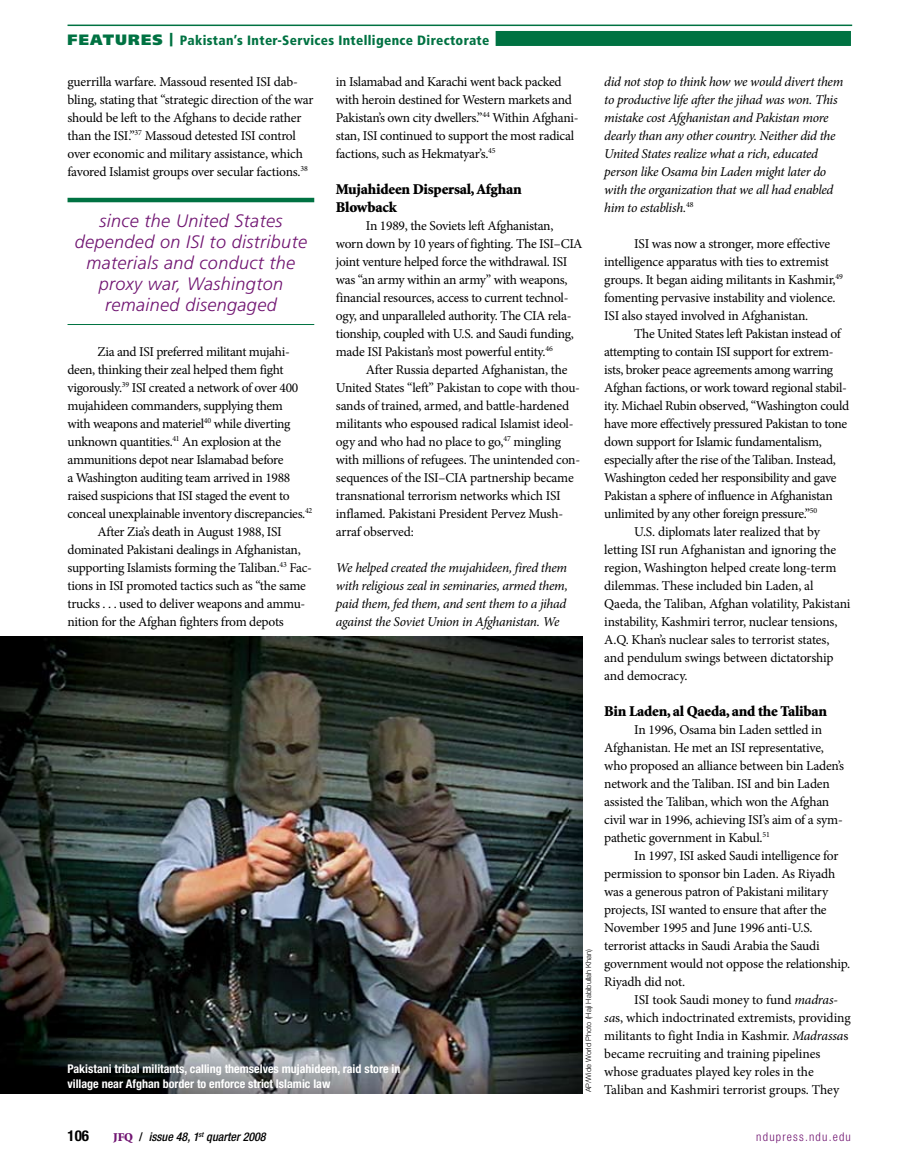
<style>
.page{position:relative;width:905px;height:1175px;background:#fff}
.page>*{position:absolute;margin:0;border:0;box-sizing:border-box;transform-origin:0 0}
.t1{font:italic 300 18px/21px "Frutiger LT Std";letter-spacing:.02em;color:#701471;text-align:center}
.t2{font:900 15px/18px "Minion Std";letter-spacing:-.015em;color:#000}
.t3{font:700 condensed 15px "Helvetica Neue LT Std";color:#000}
.t4{font:13.5px/18px "Minion Pro";letter-spacing:-.02em;color:#000}
.t5{font:italic 13.5px/18px "Minion Pro";letter-spacing:-.025em;color:#000;text-align:justify}
.t6{font:900 condensed 13.5px "Frutiger LT Std";letter-spacing:.025em;color:#007242}
.t7{font:700 condensed 12px/15px "Helvetica Neue LT Std";color:#fff}
.t8{font:italic 500 condensed 12px "Helvetica Neue LT Std";color:#000}
.t9{font:300 condensed 12px "Helvetica Neue LT Std";letter-spacing:.1em;color:#701471}
.t10{font:300 7.5px "Helvetica Neue LT Std";color:#000}
.s1{font-stretch:normal;font-size:15px}
.s2{font-stretch:normal}
.s3{font-style:italic}
.s4{font-family:"Minion Std";font-weight:900;font-style:normal;font-stretch:normal;color:#701471}
.s5{font-style:normal}
</style>
<div class="page">
<hr style="left:68px;top:25px;width:784px;height:1px;background:#007242">
<div style="left:495px;top:31px;width:355px;height:15px;background:#007242"></div>
<img style="left:0;top:637px;width:582px;height:456px">
<hr style="left:68px;top:198px;width:246px;height:4px;background:#007242">
<hr style="left:68px;top:324px;width:246px;height:1px;background:#007242">
<p class="t6" style="left:68px;top:32px;width:423px"><span class="s1">FEATURES</span> <span class="s2">|</span> Pakistan’s Inter-Services Intelligence Directorate</p>
<p class="t4" style="left:68px;top:72px;width:247px">guerrilla warfare. Massoud resented ISI dab&shy;bling, stating that “strategic direction of the war should be left to the Afghans to decide rather than the ISI.”<sup>37</sup> Massoud detested ISI control over economic and military assistance, which favored Islamist groups over secular factions.<sup>38</sup></p>
<p class="t4" style="left:336px;top:72px;width:244px">in Islamabad and Karachi went back packed with heroin destined for Western markets and Pakistan’s own city dwellers.”<sup>44</sup> Within Afghani&shy;stan, ISI continued to support the most radical factions, such as Hekmatyar’s.<sup>45</sup></p>
<p class="t2" style="left:336px;top:180px;width:187px">Mujahideen Dispersal, Afghan<br>Blowback</p>
<p class="t4" style="left:336px;top:216px;width:248px;text-indent:30px">In 1989, the Soviets left Afghanistan, worn down by 10 years of fighting. The ISI–CIA joint venture helped force the withdrawal. ISI was “an army within an army” with weapons, financial resources, access to current technol&shy;ogy, and unparalleled authority. The CIA rela&shy;tionship, coupled with U.S. and Saudi funding, made ISI Pakistan’s most powerful entity.<sup>46</sup></p>
<p class="t4" style="left:336px;top:360px;width:246px;text-indent:30px">After Russia departed Afghanistan, the United States “left” Pakistan to cope with thou&shy;sands of trained, armed, and battle-hardened militants who espoused radical Islamist ideol&shy;ogy and who had no place to go,<sup>47</sup> mingling with millions of refugees. The unintended con&shy;sequences of the ISI–CIA partnership became transnational terrorism networks which ISI inflamed. Pakistani President Pervez Mush&shy;arraf observed:</p>
<p class="t5" style="left:336px;top:558px;width:233px">We helped created the mujahideen, fired them with religious zeal in seminaries, armed them, paid them, fed them, and sent them to a jihad against the Soviet Union in Afghanistan. We</p>
<h1 class="t1" style="left:75px;top:210px;width:234px">since the United States depended on ISI to distribute materials and conduct the proxy war, Washington remained disengaged</h1>
<p class="t4" style="left:98px;top:342px;width:194px">Zia and ISI preferred militant mujahi-</p>
<p class="t4" style="left:68px;top:360px;width:218px">deen, thinking their zeal helped them fight</p>
<p class="t4" style="left:68px;top:378px;width:232px">vigorously.<sup>39</sup> ISI created a network of over 400</p>
<p class="t4" style="left:68px;top:396px;width:217px">mujahideen commanders, supplying them</p>
<p class="t4" style="left:68px;top:414px;width:224px">with weapons and materiel<sup>40</sup> while diverting</p>
<p class="t4" style="left:68px;top:432px;width:215px">unknown quantities.<sup>41</sup> An explosion at the</p>
<p class="t4" style="left:68px;top:450px;width:217px">ammunitions depot near Islamabad before</p>
<p class="t4" style="left:68px;top:468px;width:224px">a Washington auditing team arrived in 1988</p>
<p class="t4" style="left:68px;top:486px;width:224px">raised suspicions that ISI staged the event to</p>
<p class="t4" style="left:68px;top:504px;width:246px">conceal unexplainable inventory discrepancies.<sup>42</sup></p>
<p class="t4" style="left:98px;top:522px;width:186px">After Zia’s death in August 1988, ISI</p>
<p class="t4" style="left:68px;top:540px;width:235px">dominated Pakistani dealings in Afghanistan,</p>
<p class="t4" style="left:68px;top:558px;width:246px">supporting Islamists forming the Taliban.<sup>43</sup> Fac-</p>
<p class="t4" style="left:68px;top:576px;width:240px">tions in ISI promoted tactics such as “the same</p>
<p class="t4" style="left:68px;top:594px;width:239px">trucks . . . used to deliver weapons and ammu-</p>
<p class="t4" style="left:68px;top:612px;width:218px">nition for the Afghan fighters from depots</p>
<p class="t7" style="left:68px;top:1060px;width:334px">Pakistani tribal militants, calling themselves mujahideen, raid store in village near Afghan border to enforce strict Islamic law</p>
<p class="t10" style="left:584px;top:1092px;width:145px;rotate:-90deg">AP/Wide World Photo (Haji Habibullah Khan)</p>
<p class="t5" style="left:604px;top:72px;width:241px;text-align:left">did not stop to think how we would divert them to productive life after the jihad was won. This mistake cost Afghanistan and Pakistan more dearly than any other country. Neither did the United States realize what a rich, educated person like Osama bin Laden might later do with the organization that we all had enabled him to establish.<sup>48</sup></p>
<p class="t4" style="left:604px;top:234px;width:240px;text-indent:30px">ISI was now a stronger, more effective intelligence apparatus with ties to extremist groups. It began aiding militants in Kashmir,<sup>49 </sup>fomenting pervasive instability and violence.<br>ISI also stayed involved in Afghanistan.</p>
<p class="t4" style="left:634px;top:324px;width:208px">The United States left Pakistan instead of</p>
<p class="t4" style="left:604px;top:342px;width:231px">attempting to contain ISI support for extrem-</p>
<p class="t4" style="left:604px;top:360px;width:230px">ists, broker peace agreements among warring</p>
<p class="t4" style="left:604px;top:378px;width:244px">Afghan factions, or work toward regional stabil-</p>
<p class="t4" style="left:604px;top:396px;width:246px">ity. Michael Rubin observed, “Washington could</p>
<p class="t4" style="left:604px;top:414px;width:244px">have more effectively pressured Pakistan to tone</p>
<p class="t4" style="left:604px;top:432px;width:219px">down support for Islamic fundamentalism,</p>
<p class="t4" style="left:604px;top:450px;width:233px">especially after the rise of the Taliban. Instead,</p>
<p class="t4" style="left:604px;top:468px;width:234px">Washington ceded her responsibility and gave</p>
<p class="t4" style="left:604px;top:486px;width:230px">Pakistan a sphere of influence in Afghanistan</p>
<p class="t4" style="left:604px;top:504px;width:214px">unlimited by any other foreign pressure.”<sup>50</sup></p>
<p class="t4" style="left:634px;top:522px;width:187px">U.S. diplomats later realized that by</p>
<p class="t4" style="left:604px;top:540px;width:233px">letting ISI run Afghanistan and ignoring the</p>
<p class="t4" style="left:604px;top:558px;width:234px">region, Washington helped create long-term</p>
<p class="t4" style="left:604px;top:576px;width:211px">dilemmas. These included bin Laden, al</p>
<p class="t4" style="left:604px;top:594px;width:248px">Qaeda, the Taliban, Afghan volatility, Pakistani</p>
<p class="t4" style="left:604px;top:612px;width:235px">instability, Kashmiri terror, nuclear tensions,</p>
<p class="t4" style="left:604px;top:630px;width:227px">A.Q. Khan’s nuclear sales to terrorist states,</p>
<p class="t4" style="left:604px;top:648px;width:231px">and pendulum swings between dictatorship</p>
<p class="t4" style="left:604px;top:666px;width:85px">and democracy.</p>
<p class="t2" style="left:604px;top:702px;width:224px">Bin Laden, al Qaeda, and the Taliban</p>
<p class="t4" style="left:604px;top:720px;width:241px;text-indent:30px">In 1996, Osama bin Laden settled in Afghanistan. He met an ISI representative, who proposed an alliance between bin Laden’s network and the Taliban. ISI and bin Laden assisted the Taliban, which won the Afghan civil war in 1996, achieving ISI’s aim of a sym&shy;pathetic government in Kabul.<sup>51</sup></p>
<p class="t4" style="left:604px;top:846px;width:247px;text-indent:30px">In 1997, ISI asked Saudi intelligence for permission to sponsor bin Laden. As Riyadh was a generous patron of Pakistani military projects, ISI wanted to ensure that after the November 1995 and June 1996 anti-U.S. terrorist attacks in Saudi Arabia the Saudi government would not oppose the relationship.<br>Riyadh did not.</p>
<p class="t4" style="left:604px;top:990px;width:248px;text-indent:30px">ISI took Saudi money to fund <span class="s3">madras&shy;sa</span>s, which indoctrinated extremists, providing militants to fight India in Kashmir. <span class="s3">Madrassa</span>s became recruiting and training pipelines whose graduates played key roles in the Taliban and Kashmiri terrorist groups. They</p>
<p class="t3" style="left:68px;top:1126px;width:23px">106</p>
<p class="t8" style="left:113px;top:1129px;width:154px"><span class="s4">JFQ</span> <span class="s5">/</span> issue 48, 1<sup>st</sup> quarter 2008</p>
<p class="t9" style="left:756px;top:1129px;width:96px">ndupress.ndu.edu</p>
</div>
